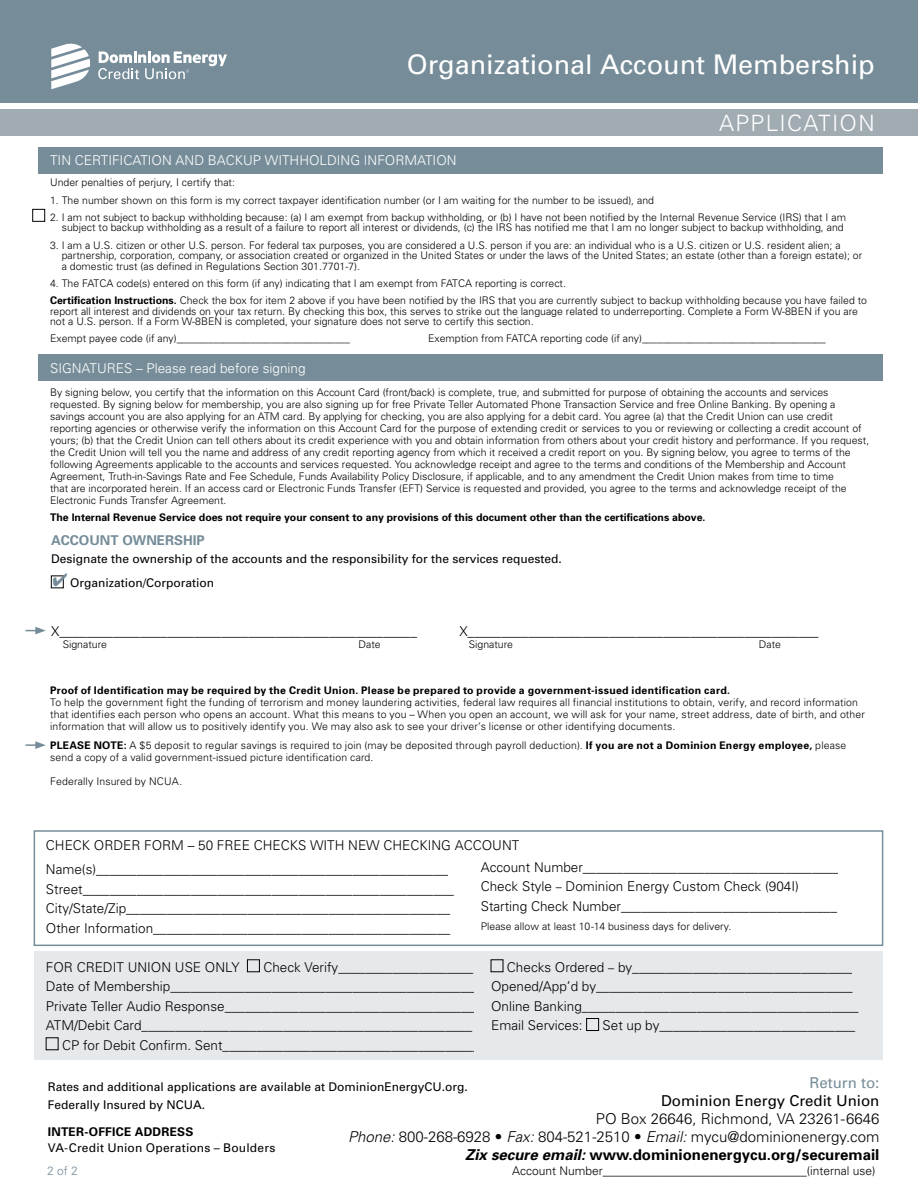
<style>
.page{position:relative;width:918px;height:1188px;background:#fff}
.page>*{position:absolute;margin:0;border:0;box-sizing:border-box;transform-origin:0 0}
.t1{font:27px "Univers";color:#fff}
.t2{font:300 22.5px "Univers";letter-spacing:.06em;color:#fff}
.t3{font:300 15px "Univers";color:#000}
.t4{font:700 15px "Univers";color:#000}
.t5{font:15px "Univers";color:#000}
.t6{font:15px "Univers";color:#768d99}
.t7{font:300 13.5px/24px "Univers";color:#000}
.t8{font:300 13.5px "Univers";color:#fff}
.t9{font:700 13.5px "Univers";color:#768d99}
.t10{font:12px "Univers";color:#000}
.t11{font:300 12px "Univers";color:#000}
.t12{font:700 12px "Univers";letter-spacing:.02em;color:#000}
.t13{font:300 12px "Univers";color:#768d99}
.t14{font:300 10.5px/12px "Univers";color:#000}
.t15{font:700 10.5px "Univers";letter-spacing:.025em;color:#000}
.t16{font:700 10.5px "Univers";letter-spacing:.005em;color:#000}
.s1{font-weight:700}
.s2{font-size:12px}
.s3{font-style:italic}
</style>
<div class="page">
<div style="left:34px;top:952px;width:849px;height:108px;background:#e6e9ec"></div>
<div style="left:38px;top:147px;width:845px;height:27px;background:#768d99"></div>
<div style="left:0;top:109px;width:918px;height:27px;background:#a1abb2"></div>
<div style="left:0;top:0;width:918px;height:103px;background:#768d99"></div>
<svg style="left:51px;top:43px;width:39px;height:46px"></svg>
<svg style="left:98px;top:51px;width:129px;height:28px"></svg>
<div style="left:34px;top:830px;width:849px;height:116px;border:2px solid #768d99"></div>
<div style="left:33px;top:209px;width:12px;height:13px;border:1px solid #000"></div>
<div style="left:38px;top:354px;width:845px;height:27px;background:#768d99"></div>
<div style="left:51px;top:576px;width:13px;height:12px;border:1px solid #000"></div>
<svg style="left:26px;top:627px;width:20px;height:7px"></svg>
<svg style="left:26px;top:741px;width:20px;height:8px"></svg>
<div style="left:247px;top:960px;width:13px;height:12px;border:1px solid #000"></div>
<div style="left:586px;top:1018px;width:13px;height:13px;border:1px solid #000"></div>
<svg style="left:53px;top:575px;width:11px;height:11px"></svg>
<p class="t1" style="left:407px;top:47px;width:470px">Organizational Account Membership</p>
<p class="t2" style="left:719px;top:109px;width:157px">APPLICATION</p>
<p class="t8" style="left:50px;top:152px;width:408px">TIN CERTIFICATION AND BACKUP WITHHOLDING INFORMATION</p>
<p class="t14" style="left:50px;top:176px;width:186px">Under penalties of perjury, I certify that:</p>
<p class="t14" style="left:50px;top:194px;width:605px">1. The number shown on this form is my correct taxpayer identification number (or I am waiting for the number to be issued), and</p>
<p class="t14" style="left:50px;top:212px;width:797px;line-height:10.5px;text-align:right">2. I am not subject to backup withholding because: (a) I am exempt from backup withholding, or (b) I have not been notified by the Internal Revenue Service (IRS) that I am subject to backup withholding as a result of a failure to report all interest or dividends, (c) the IRS has notified me that I am no longer subject to backup withholding, and</p>
<p class="t14" style="left:62px;top:239px;width:802px;line-height:10.5px;text-indent:-12px">3. I am a U.S. citizen or other U.S. person. For federal tax purposes, you are considered a U.S. person if you are: an individual who is a U.S. citizen or U.S. resident alien; a partnership, corporation, company, or association created or organized in the United States or under the laws of the United States; an estate (other than a foreign estate); or a domestic trust (as defined in Regulations Section 301.7701-7).</p>
<p class="t14" style="left:50px;top:277px;width:517px">4. The FATCA code(s) entered on this form (if any) indicating that I am exempt from FATCA reporting is correct.</p>
<p class="t14" style="left:50px;top:295px;width:818px;line-height:10.5px"><span class="s1">Certification Instructions.</span> Check the box for item 2 above if you have been notified by the IRS that you are currently subject to backup withholding because you have failed to report all interest and dividends on your tax return. By checking this box, this serves to strike out the language related to underreporting. Complete a Form W-8BEN if you are not a U.S. person. If a Form W-8BEN is completed, your signature does not serve to certify this section.</p>
<p class="t14" style="left:50px;top:332px;width:301px">Exempt payee code (if any)_________________________________</p>
<p class="t14" style="left:428px;top:332px;width:399px">Exemption from FATCA reporting code (if any)___________________________________</p>
<p class="t8" style="left:50px;top:360px;width:257px">SIGNATURES – Please read before signing</p>
<p class="t14" style="left:50px;top:386px;width:821px">By signing below, you certify that the information on this Account Card (front/back) is complete, true, and submitted for purpose of obtaining the accounts and services requested. By signing below for membership, you are also signing up for free Private Teller Automated Phone Transaction Service and free Online Banking. By opening a savings account you are also applying for an ATM card. By applying for checking, you are also applying for a debit card. You agree (a) that the Credit Union can use credit reporting agencies or otherwise verify the information on this Account Card for the purpose of extending credit or services to you or reviewing or collecting a credit account of yours; (b) that the Credit Union can tell others about its credit experience with you and obtain information from others about your credit history and performance. If you request, the Credit Union will tell you the name and address of any credit reporting agency from which it received a credit report on you. By signing below, you agree to terms of the following Agreements applicable to the accounts and services requested. You acknowledge receipt and agree to the terms and conditions of the Membership and Account Agreement, Truth-in-Savings Rate and Fee Schedule, Funds Availability Policy Disclosure, if applicable, and to any amendment the Credit Union makes from time to time<br>that are incorporated herein. If an access card or Electronic Funds Transfer (EFT) Service is requested and provided, you agree to the terms and acknowledge receipt of the Electronic Funds Transfer Agreement.</p>
<p class="t16" style="left:50px;top:510px;width:657px">The Internal Revenue Service does not require your consent to any provisions of this document other than the certifications above.</p>
<p class="t9" style="left:51px;top:531px;width:155px">ACCOUNT OWNERSHIP</p>
<p class="t10" style="left:51px;top:551px;width:512px">Designate the ownership of the accounts and the responsibility for the services requested.</p>
<p class="t10" style="left:70px;top:575px;width:146px">Organization/Corporation</p>
<p class="t7" style="left:51px;top:619px;width:367px">X_____________________________________________________</p>
<p class="t7" style="left:459px;top:619px;width:361px">X____________________________________________________</p>
<p class="t14" style="left:63px;top:638px;width:46px">Signature</p>
<p class="t14" style="left:359px;top:638px;width:24px">Date</p>
<p class="t14" style="left:469px;top:638px;width:46px">Signature</p>
<p class="t14" style="left:759px;top:638px;width:24px">Date</p>
<p class="t15" style="left:50px;top:684px;width:681px">Proof of Identification may be required by the Credit Union. Please be prepared to provide a government-issued identification card.</p>
<p class="t14" style="left:50px;top:696px;width:816px">To help the government fight the funding of terrorism and money laundering activities, federal law requires all financial institutions to obtain, verify, and record information that identifies each person who opens an account. What this means to you – When you open an account, we will ask for your name, street address, date of birth, and other information that will allow us to positively identify you. We may also ask to see your driver’s license or other identifying documents.</p>
<p class="t14" style="left:50px;top:739px;width:798px"><span class="s1">PLEASE NOTE:</span> A $5 deposit to regular savings is required to join (may be deposited through payroll deduction). <span class="s1">If you are not a Dominion Energy employee,</span> please send a copy of a valid government-issued picture identification card.</p>
<p class="t14" style="left:50px;top:775px;width:134px">Federally Insured by NCUA.</p>
<p class="t7" style="left:46px;top:833px;width:475px">CHECK ORDER FORM – 50 FREE CHECKS WITH NEW CHECKING ACCOUNT<br>Name(s)_____________________________________________________</p>
<p class="t7" style="left:481px;top:854px;width:360px">Account Number______________________________________</p>
<p class="t7" style="left:46px;top:877px;width:409px">Street_______________________________________________________</p>
<p class="t7" style="left:481px;top:874px;width:320px">Check Style <span class="s2">–</span> Dominion Energy Custom Check (904I)</p>
<p class="t7" style="left:46px;top:896px;width:406px">City/State/Zip________________________________________________</p>
<p class="t7" style="left:481px;top:893px;width:358px">Starting Check Number________________________________</p>
<p class="t7" style="left:46px;top:916px;width:406px">Other Information____________________________________________</p>
<p class="t14" style="left:481px;top:920px;width:252px">Please allow at least 10-14 business days for delivery.</p>
<p class="t7" style="left:46px;top:955px;width:195px">FOR CREDIT UNION USE ONLY</p>
<p class="t7" style="left:263px;top:955px;width:211px">Check Verify____________________</p>
<p class="t7" style="left:507px;top:955px;width:356px">Checks Ordered <span class="s2">–</span> by__________________________________</p>
<p class="t7" style="left:46px;top:974px;width:430px">Date of Membership_____________________________________________</p>
<p class="t7" style="left:491px;top:974px;width:363px">Opened/App’d by______________________________________</p>
<p class="t7" style="left:46px;top:994px;width:430px">Private Teller Audio Response_____________________________________</p>
<p class="t7" style="left:491px;top:994px;width:369px">Online Banking_________________________________________</p>
<p class="t7" style="left:46px;top:1013px;width:428px">ATM/Debit Card_________________________________________________</p>
<p class="t7" style="left:491px;top:1013px;width:93px">Email Services:</p>
<p class="t7" style="left:603px;top:1013px;width:254px">Set up by_____________________________</p>
<p class="t7" style="left:62px;top:1033px;width:425px">CP for Debit Confirm. Sent_______________________________________</p>
<p class="t10" style="left:48px;top:1080px;width:422px">Rates and additional applications are available at DominionEnergyCU.org.</p>
<p class="t6" style="left:809px;top:1073px;width:72px">Return to:</p>
<p class="t10" style="left:48px;top:1097px;width:159px">Federally Insured by NCUA.</p>
<p class="t5" style="left:661px;top:1091px;width:220px">Dominion Energy Credit Union</p>
<p class="t3" style="left:596px;top:1109px;width:285px">PO Box 26646, Richmond, VA 23261-6646</p>
<p class="t12" style="left:48px;top:1124px;width:147px">INTER-OFFICE ADDRESS</p>
<p class="t3" style="left:348px;top:1127px;width:533px"><span class="s3">Phone:</span> 800-268-6928 • <span class="s3">Fax:</span> 804-521-2510 • <span class="s3">Email:</span> mycu@dominionenergy.com</p>
<p class="t10" style="left:48px;top:1141px;width:229px">VA-Credit Union Operations – Boulders</p>
<p class="t4" style="left:465px;top:1145px;width:416px"><span class="s3">Zix secure email:</span> www.dominionenergycu.org/securemail</p>
<p class="t13" style="left:47px;top:1163px;width:32px">2 of 2</p>
<p class="t11" style="left:512px;top:1163px;width:365px">Account Number__________________________________(internal use)</p>
</div>
